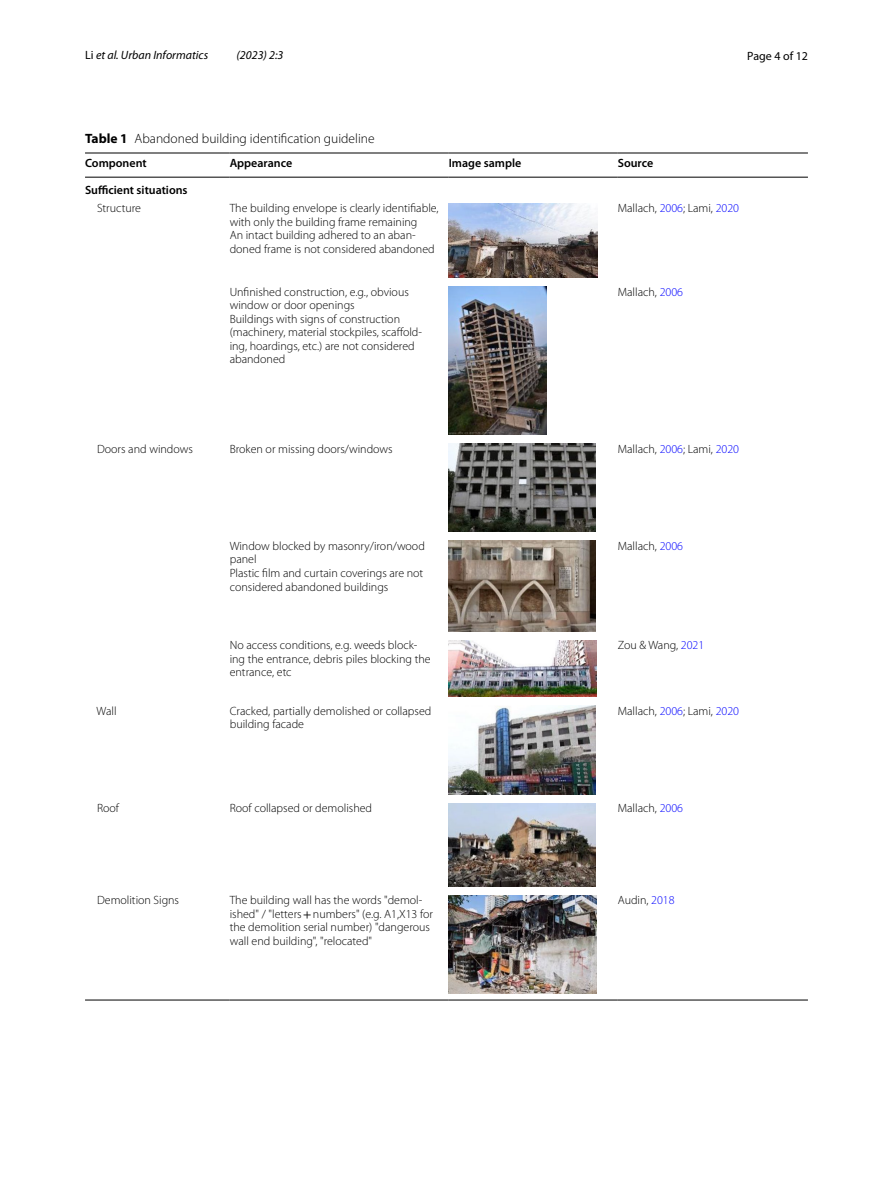
<style>
.page{position:relative;width:893px;height:1187px;background:#fff}
.page>*{position:absolute;margin:0;border:0;box-sizing:border-box;transform-origin:0 0}
.t1{font:300 13.5px "Myriad Pro";color:#000}
.t2{font:300 12px/13.5px "Myriad Pro";color:#000}
.t3{font:600 12px "Myriad Pro";color:#000}
.t4{font:italic 12px "Myriad Pro";color:#000}
.t5{font:12px "Myriad Pro";color:#000}
.s1{font-style:normal}
.s2{font-weight:700}
.s3{color:#00f}
.s4{font-family:"STIX";font-weight:400}
</style>
<div class="page">
<hr style="left:85px;top:153px;width:145px;height:1px;background:#000">
<hr style="left:85px;top:177px;width:145px;height:1px;background:#000">
<hr style="left:230px;top:153px;width:219px;height:1px;background:#000">
<hr style="left:230px;top:177px;width:219px;height:1px;background:#000">
<hr style="left:449px;top:153px;width:169px;height:1px;background:#000">
<hr style="left:449px;top:177px;width:169px;height:1px;background:#000">
<hr style="left:618px;top:153px;width:190px;height:1px;background:#000">
<hr style="left:618px;top:177px;width:190px;height:1px;background:#000">
<hr style="left:85px;top:999px;width:145px;height:1px;background:#000">
<hr style="left:230px;top:999px;width:219px;height:1px;background:#000">
<hr style="left:449px;top:999px;width:169px;height:1px;background:#000">
<hr style="left:618px;top:999px;width:190px;height:1px;background:#000">
<img style="left:449px;top:203px;width:148px;height:74px">
<img style="left:449px;top:286px;width:97px;height:148px">
<img style="left:449px;top:443px;width:147px;height:88px">
<img style="left:449px;top:541px;width:147px;height:90px">
<img style="left:449px;top:640px;width:148px;height:56px">
<img style="left:449px;top:705px;width:147px;height:89px">
<img style="left:449px;top:803px;width:147px;height:83px">
<img style="left:449px;top:895px;width:147px;height:98px">
<p class="t4" style="left:85px;top:48px;width:125px"><span class="s1">Li</span> et al. Urban Informatics</p>
<p class="t4" style="left:237px;top:48px;width:48px">(2023) 2:3</p>
<p class="t5" style="left:747px;top:48px;width:62px">Page 4 of 12</p>
<p class="t1" style="left:85px;top:131px;width:291px"><span class="s2">Table 1</span> Abandoned building identification guideline</p>
<p class="t3" style="left:85px;top:156px;width:63px">Component</p>
<p class="t3" style="left:230px;top:156px;width:64px">Appearance</p>
<p class="t3" style="left:449px;top:156px;width:74px">Image sample</p>
<p class="t3" style="left:618px;top:156px;width:37px">Source</p>
<p class="t3" style="left:85px;top:182px;width:104px">Sufficient situations</p>
<p class="t2" style="left:97px;top:202px;width:45px">Structure</p>
<p class="t2" style="left:230px;top:202px;width:210px">The building envelope is clearly identifiable, with only the building frame remaining<br>An intact building adhered to an aban&shy;doned frame is not considered abandoned</p>
<p class="t2" style="left:618px;top:202px;width:123px">Mallach, <span class="s3">2006</span>; Lami, <span class="s3">2020</span></p>
<p class="t2" style="left:230px;top:285px;width:194px">Unfinished construction, e.g., obvious window or door openings<br>Buildings with signs of construction (machinery, material stockpiles, scaffold&shy;ing, hoardings, etc.) are not considered abandoned</p>
<p class="t2" style="left:618px;top:285px;width:67px">Mallach, <span class="s3">2006</span></p>
<p class="t2" style="left:97px;top:442px;width:97px">Doors and windows</p>
<p class="t2" style="left:230px;top:442px;width:164px">Broken or missing doors/windows</p>
<p class="t2" style="left:618px;top:442px;width:123px">Mallach, <span class="s3">2006</span>; Lami, <span class="s3">2020</span></p>
<p class="t2" style="left:230px;top:539px;width:197px">Window blocked by masonry/iron/wood panel<br>Plastic film and curtain coverings are not considered abandoned buildings</p>
<p class="t2" style="left:618px;top:539px;width:67px">Mallach, <span class="s3">2006</span></p>
<p class="t2" style="left:230px;top:638px;width:202px">No access conditions, e.g. weeds block&shy;ing the entrance, debris piles blocking the entrance, etc</p>
<p class="t2" style="left:618px;top:638px;width:88px">Zou &amp; Wang, <span class="s3">2021</span></p>
<p class="t2" style="left:97px;top:704px;width:22px">Wall</p>
<p class="t2" style="left:230px;top:704px;width:203px">Cracked, partially demolished or collapsed building facade</p>
<p class="t2" style="left:618px;top:704px;width:123px">Mallach, <span class="s3">2006</span>; Lami, <span class="s3">2020</span></p>
<p class="t2" style="left:97px;top:801px;width:24px">Roof</p>
<p class="t2" style="left:230px;top:801px;width:144px">Roof collapsed or demolished</p>
<p class="t2" style="left:618px;top:801px;width:67px">Mallach, <span class="s3">2006</span></p>
<p class="t2" style="left:97px;top:893px;width:83px">Demolition Signs</p>
<p class="t2" style="left:230px;top:893px;width:205px">The building wall has the words "demol&shy;ished" / "letters<span class="s4">+</span>numbers" (e.g. A1,X13 for the demolition serial number) "dangerous wall end building", "relocated"</p>
<p class="t2" style="left:618px;top:893px;width:58px">Audin, <span class="s3">2018</span></p>
</div>
